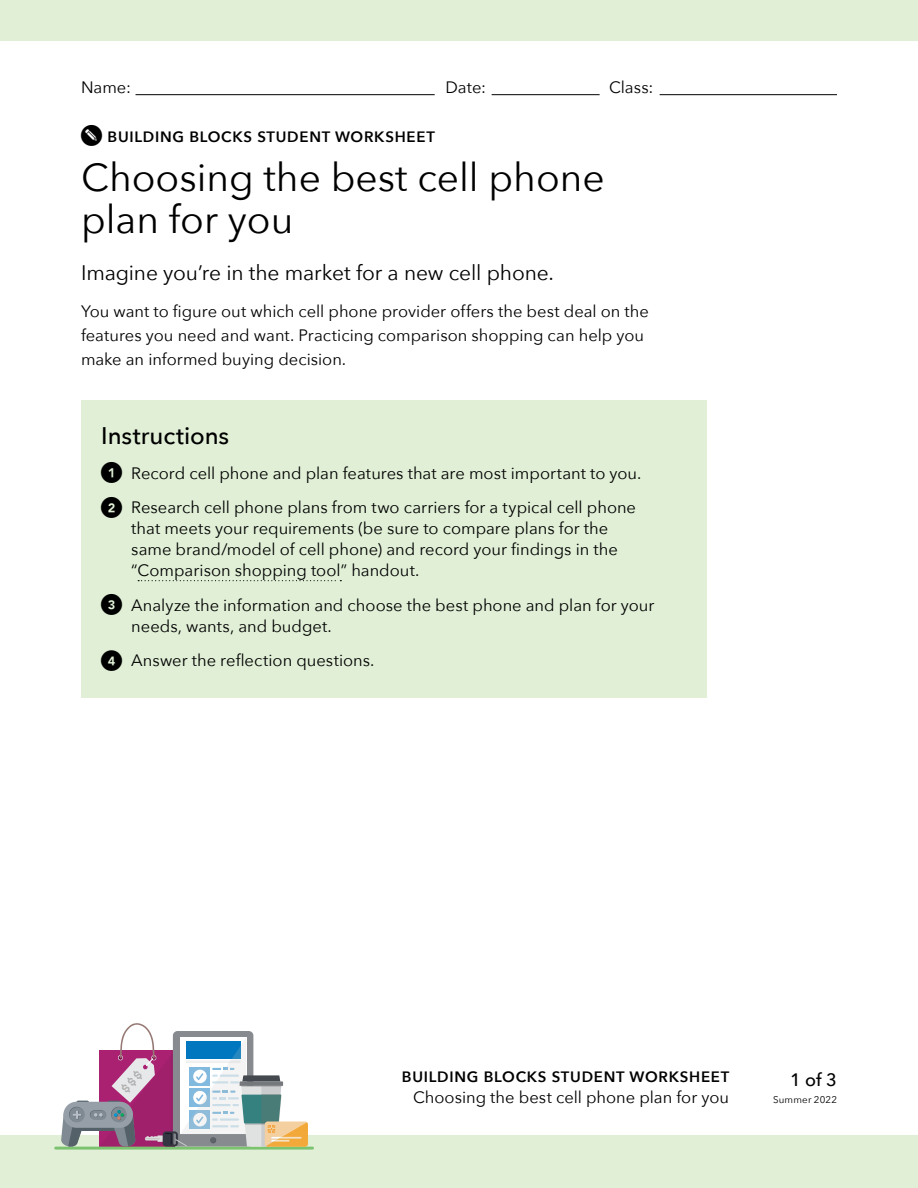
<style>
.page{position:relative;width:918px;height:1188px;background:#fff}
.page>*{position:absolute;margin:0;border:0;box-sizing:border-box;transform-origin:0 0}
.t1{font:39px/42px "Avenir Next";color:#000}
.t2{font:500 24px "Avenir Next";color:#000}
.t3{font:21px "Avenir Next";letter-spacing:-.005em;color:#000}
.t4{font:500 18px "Avenir Next";color:#000}
.t5{font:16.5px/21px "Avenir Next";color:#000}
.t6{font:600 15px "Avenir Next";letter-spacing:.05em;color:#000}
.t7{font:9.75px "Avenir Next";letter-spacing:.02em;color:#000}
</style>
<div class="page">
<hr style="left:136px;top:94px;width:299px;height:1px;background:#000">
<hr style="left:492px;top:94px;width:108px;height:1px;background:#000">
<hr style="left:660px;top:94px;width:177px;height:1px;background:#000">
<div style="left:0;top:0;width:918px;height:40px;background:#e0efd6"></div>
<div style="left:0;top:1135px;width:918px;height:53px;background:#e0efd6"></div>
<hr style="left:56px;top:1147px;width:257px;height:3px;background:#7cc36f">
<div style="left:78px;top:1125px;width:41px;height:6px;background:#546169"></div>
<div style="left:63px;top:1102px;width:70px;height:26px;background:#969fa8;border-radius:13px"></div>
<svg style="left:61px;top:1101px;width:26px;height:46px"></svg>
<div style="left:90px;top:1110px;width:16px;height:9px;background:#707b84;border-radius:4px"></div>
<div style="left:90px;top:1111px;width:16px;height:9px;background:#7f8a92;border-radius:4px"></div>
<svg style="left:94px;top:1023px;width:214px;height:124px"></svg>
<div style="left:81px;top:400px;width:625px;height:298px;background:#e0efd6"></div>
<svg style="left:138px;top:580px;width:203px;height:1px"></svg>
<p class="t5" style="left:81px;top:76px;width:51px">Name:</p>
<p class="t5" style="left:446px;top:76px;width:42px">Date:</p>
<p class="t5" style="left:609px;top:76px;width:46px">Class:</p>
<p class="t6" style="left:108px;top:124px;width:329px">BUILDING BLOCKS STUDENT WORKSHEET</p>
<h1 class="t1" style="left:81px;top:154px;width:525px">Choosing the best cell phone plan for you</h1>
<p class="t3" style="left:81px;top:255px;width:474px">Imagine you’re in the market for a new cell phone.</p>
<p class="t5" style="left:81px;top:299px;width:569px;line-height:24px">You want to figure out which cell phone provider offers the best deal on the features you need and want. Practicing comparison shopping can help you make an informed buying decision.</p>
<h2 class="t2" style="left:101px;top:415px;width:130px">Instructions</h2>
<p class="t5" style="left:131px;top:455px;width:512px;line-height:34.5px">Record cell phone and plan features that are most important to you.<br>Research cell phone plans from two carriers for a typical cell phone</p>
<p class="t5" style="left:131px;top:517px;width:488px">that meets your requirements (be sure to compare plans for the same brand/model of cell phone) and record your findings in the “Comparison shopping tool” handout.</p>
<p class="t5" style="left:131px;top:594px;width:525px">Analyze the information and choose the best phone and plan for your needs, wants, and budget.</p>
<p class="t5" style="left:131px;top:649px;width:245px">Answer the reflection questions.</p>
<p class="t6" style="left:402px;top:1064px;width:329px">BUILDING BLOCKS STUDENT WORKSHEET</p>
<p class="t5" style="left:413px;top:1086px;width:318px">Choosing the best cell phone plan for you</p>
<p class="t4" style="left:790px;top:1065px;width:48px">1 of 3</p>
<p class="t7" style="left:773px;top:1092px;width:65px">Summer 2022</p>
</div>
